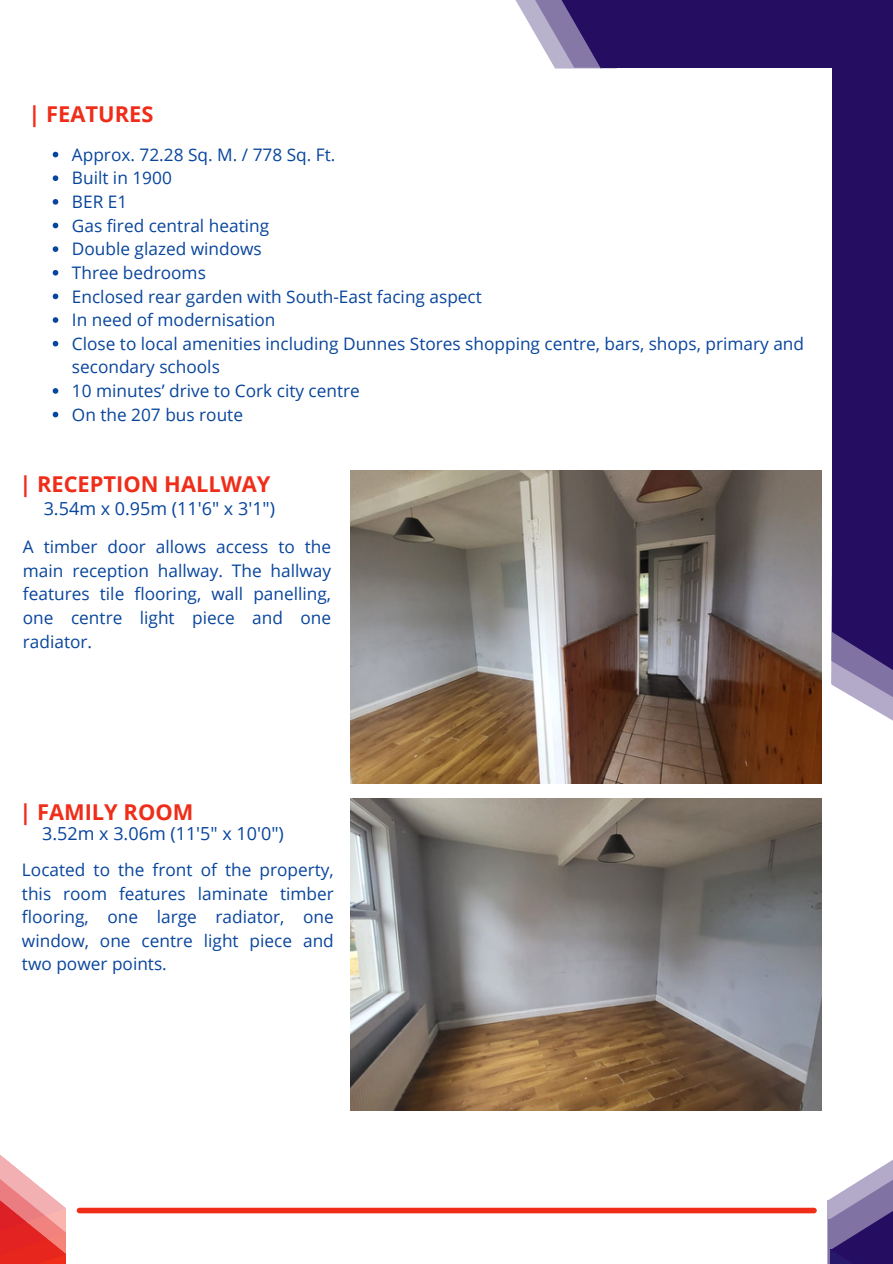
<style>
.page{position:relative;width:893px;height:1264px;background:#fff}
.page>*{position:absolute;margin:0;border:0;box-sizing:border-box;transform-origin:0 0}
.t1{font:700 21.9px "Open Sans";color:#ef2d19}
.t2{font:18px "Open Sans";color:#08459d}
.t3{font:17.25px/23.7px "Open Sans";color:#08459d;text-align:justify}
</style>
<div class="page">
<svg style="left:515px;top:0;width:13px;height:21px"></svg>
<svg style="left:528px;top:0;width:27px;height:68px;fill:#b9b2cd"></svg>
<div style="left:602px;top:0;width:290px;height:68px;background:#250e62"></div>
<svg style="left:831px;top:559px;width:61px;height:161px"></svg>
<div style="left:832px;top:0;width:60px;height:631px;background:#250e62"></div>
<svg style="left:832px;top:631px;width:60px;height:60px"></svg>
<svg style="left:555px;top:0;width:62px;height:69px"></svg>
<svg style="left:827px;top:1160px;width:65px;height:103px"></svg>
<div style="left:79px;top:1207px;width:735px;height:6px;background:#ef2d19"></div>
<svg style="left:0;top:1155px;width:66px;height:108px"></svg>
<svg style="left:53px;top:152px;width:5px;height:5px"></svg>
<svg style="left:53px;top:175px;width:5px;height:6px"></svg>
<svg style="left:53px;top:199px;width:5px;height:6px"></svg>
<svg style="left:53px;top:223px;width:5px;height:5px"></svg>
<svg style="left:53px;top:246px;width:5px;height:6px"></svg>
<svg style="left:53px;top:270px;width:5px;height:5px"></svg>
<svg style="left:53px;top:293px;width:5px;height:6px"></svg>
<svg style="left:53px;top:317px;width:5px;height:6px"></svg>
<svg style="left:53px;top:341px;width:5px;height:5px"></svg>
<svg style="left:53px;top:388px;width:5px;height:6px"></svg>
<svg style="left:53px;top:412px;width:5px;height:5px"></svg>
<img style="left:350px;top:798px;width:471px;height:312px">
<img style="left:350px;top:471px;width:471px;height:312px">
<p class="t1" style="left:29px;top:99px;width:126px">| FEATURES</p>
<p class="t3" style="left:72px;top:142px;width:265px">Approx. 72.28 Sq. M. / 778 Sq. Ft.</p>
<p class="t3" style="left:72px;top:166px;width:101px">Built in 1900</p>
<p class="t3" style="left:72px;top:189px;width:57px">BER E1</p>
<p class="t3" style="left:72px;top:213px;width:199px">Gas fired central heating</p>
<p class="t3" style="left:72px;top:237px;width:191px">Double glazed windows</p>
<p class="t3" style="left:72px;top:260px;width:135px">Three bedrooms</p>
<p class="t3" style="left:72px;top:284px;width:411px">Enclosed rear garden with South-East facing aspect</p>
<p class="t3" style="left:72px;top:308px;width:205px">In need of modernisation</p>
<p class="t3" style="left:72px;top:331px;width:733px">Close to local amenities including Dunnes Stores shopping centre, bars, shops, primary and secondary schools</p>
<p class="t3" style="left:72px;top:378px;width:289px">10 minutes’ drive to Cork city centre</p>
<p class="t3" style="left:72px;top:402px;width:173px">On the 207 bus route</p>
<p class="t1" style="left:19px;top:469px;width:253px">| RECEPTION HALLWAY</p>
<p class="t2" style="left:44px;top:496px;width:233px">3.54m x 0.95m (11'6" x 3'1")</p>
<p class="t3" style="left:23px;top:534px;width:310px">A timber door allows access to the main reception hallway. The hallway features tile flooring, wall panelling, one centre light piece and one radiator.</p>
<p class="t1" style="left:19px;top:796px;width:175px">| FAMILY ROOM</p>
<p class="t2" style="left:42px;top:821px;width:243px">3.52m x 3.06m (11'5" x 10'0")</p>
<p class="t3" style="left:22px;top:857px;width:313px">Located to the front of the property, this room features laminate timber flooring, one large radiator, one window, one centre light piece and two power points.</p>
</div>
